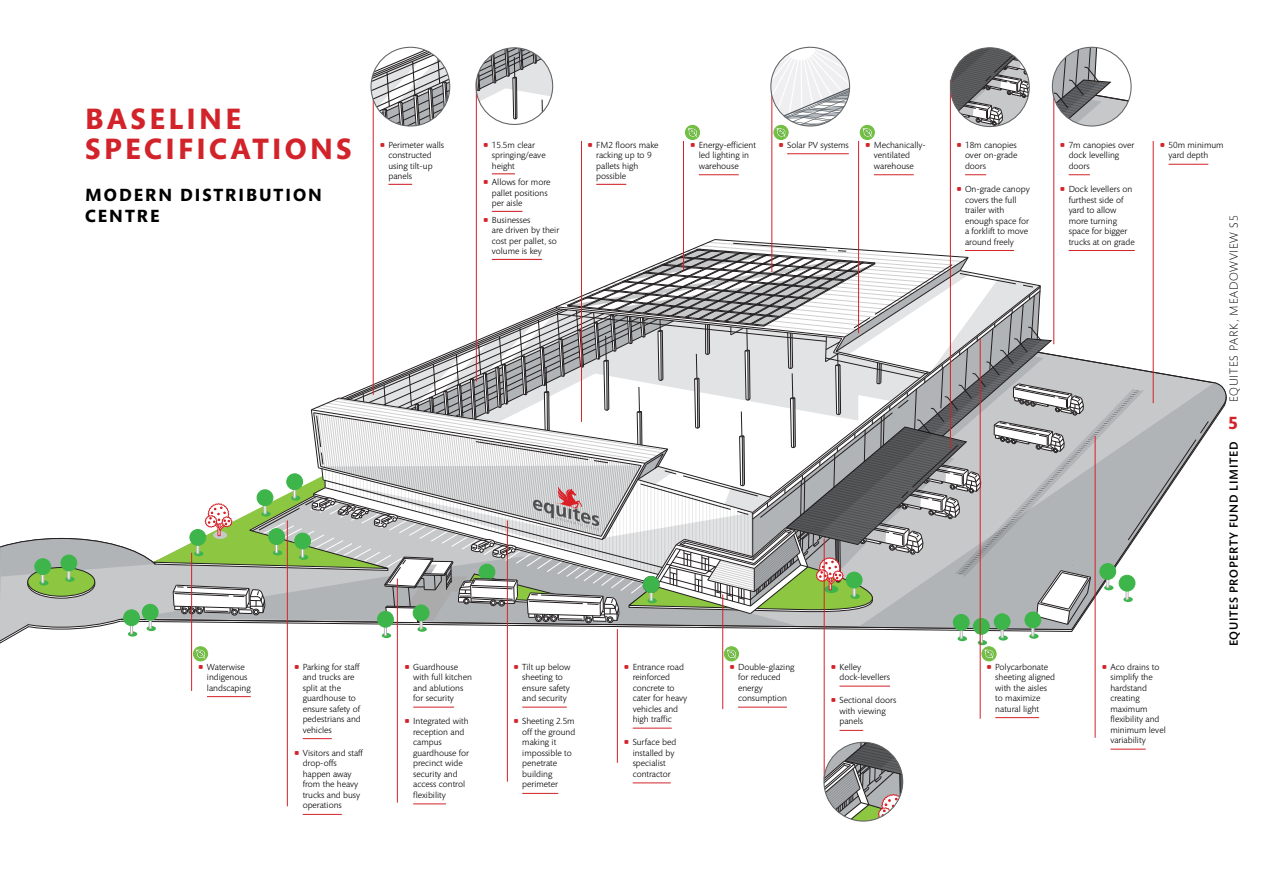
<style>
.page{position:relative;width:1263px;height:893px;background:#fff}
.page>*{position:absolute;margin:0;border:0;box-sizing:border-box;transform-origin:0 0}
.t1{font:700 30px/30px "Mundo Sans Pro";letter-spacing:.11em;color:#d2232a}
.t2{font:700 18px/21px "Mundo Sans Pro";letter-spacing:.11em;color:#000}
.t3{font:700 18px "Mundo Sans Pro";color:#d2232a}
.t4{font:500 12px "Mundo Sans Pro";letter-spacing:.06em;color:#000}
.t5{font:300 12px "Mundo Sans Pro";letter-spacing:.06em;color:#000}
.t6{font:9px/10.5px "Mundo Sans Pro";color:#000}
</style>
<div class="page">
<svg style="left:492px;top:173px;width:23px;height:1px"></svg>
<hr style="left:492px;top:211px;width:30px;height:1px;background:#d2232a">
<hr style="left:522px;top:707px;width:45px;height:1px;background:#d2232a">
<hr style="left:522px;top:793px;width:36px;height:1px;background:#d2232a">
<hr style="left:633px;top:728px;width:39px;height:1px;background:#d2232a">
<hr style="left:633px;top:782px;width:38px;height:1px;background:#d2232a">
<hr style="left:413px;top:707px;width:41px;height:1px;background:#d2232a">
<hr style="left:413px;top:803px;width:33px;height:1px;background:#d2232a">
<svg style="left:303px;top:738px;width:29px;height:1px"></svg>
<hr style="left:303px;top:814px;width:39px;height:1px;background:#d2232a">
<hr style="left:207px;top:696px;width:44px;height:1px;background:#d2232a">
<hr style="left:787px;top:153px;width:62px;height:1px;background:#d2232a">
<hr style="left:874px;top:174px;width:40px;height:1px;background:#d2232a">
<svg style="left:1069px;top:174px;width:21px;height:1px"></svg>
<hr style="left:1168px;top:164px;width:40px;height:1px;background:#d2232a">
<hr style="left:1110px;top:749px;width:36px;height:1px;background:#d2232a">
<hr style="left:596px;top:184px;width:30px;height:1px;background:#d2232a">
<hr style="left:699px;top:174px;width:40px;height:1px;background:#d2232a">
<svg style="left:965px;top:174px;width:21px;height:1px"></svg>
<hr style="left:995px;top:717px;width:44px;height:1px;background:#d2232a">
<hr style="left:738px;top:707px;width:49px;height:1px;background:#d2232a">
<hr style="left:476px;top:80px;width:1px;height:301px;background:#d2232a">
<hr style="left:581px;top:141px;width:1px;height:281px;background:#d2232a">
<hr style="left:683px;top:141px;width:1px;height:129px;background:#d2232a">
<hr style="left:824px;top:538px;width:1px;height:241px;background:#d2232a">
<hr style="left:950px;top:80px;width:1px;height:369px;background:#d2232a">
<hr style="left:772px;top:80px;width:1px;height:192px;background:#d2232a">
<hr style="left:858px;top:141px;width:1px;height:192px;background:#d2232a">
<hr style="left:1053px;top:80px;width:1px;height:264px;background:#d2232a">
<hr style="left:1153px;top:141px;width:1px;height:262px;background:#d2232a">
<hr style="left:1095px;top:436px;width:1px;height:302px;background:#d2232a">
<hr style="left:980px;top:339px;width:1px;height:380px;background:#d2232a">
<hr style="left:722px;top:594px;width:1px;height:115px;background:#d2232a">
<svg style="left:950px;top:49px;width:79px;height:78px"></svg>
<div style="left:950px;top:47px;width:80px;height:80px;border:1px solid #636466;border-radius:50%"></div>
<svg style="left:824px;top:742px;width:80px;height:78px"></svg>
<div style="left:823px;top:742px;width:80px;height:80px;border:1px solid #636466;border-radius:50%"></div>
<svg style="left:1052px;top:47px;width:78px;height:79px"></svg>
<div style="left:1052px;top:47px;width:80px;height:80px;border:1px solid #636466;border-radius:50%"></div>
<svg style="left:388px;top:184px;width:24px;height:1px"></svg>
<hr style="left:373px;top:78px;width:1px;height:317px;background:#d2232a">
<hr style="left:507px;top:520px;width:1px;height:262px;background:#d2232a">
<hr style="left:617px;top:629px;width:1px;height:134px;background:#d2232a">
<hr style="left:397px;top:579px;width:1px;height:224px;background:#d2232a">
<hr style="left:287px;top:520px;width:1px;height:286px;background:#d2232a">
<hr style="left:191px;top:553px;width:1px;height:138px;background:#d2232a">
<hr style="left:839px;top:686px;width:51px;height:1px;background:#d2232a">
<svg style="left:839px;top:730px;width:24px;height:1px"></svg>
<svg style="left:372px;top:47px;width:78px;height:79px"></svg>
<div style="left:370px;top:47px;width:80px;height:80px;border:1px solid #636466;border-radius:50%"></div>
<svg style="left:476px;top:48px;width:77px;height:76px"></svg>
<div style="left:475px;top:47px;width:78px;height:78px;border:1px solid #636466;border-radius:50%"></div>
<div style="left:774px;top:125px;width:14px;height:15px;background:#72bf44;border-radius:50%"></div>
<svg style="left:771px;top:47px;width:78px;height:90px"></svg>
<div style="left:773px;top:125px;width:15px;height:15px;border:1px solid #72bf44;border-radius:50%"></div>
<div style="left:685px;top:125px;width:15px;height:15px;background:#72bf44;border-radius:50%"></div>
<svg style="left:688px;top:128px;width:9px;height:9px"></svg>
<div style="left:685px;top:125px;width:15px;height:15px;border:1px solid #72bf44;border-radius:50%"></div>
<div style="left:860px;top:125px;width:14px;height:15px;background:#72bf44;border-radius:50%"></div>
<svg style="left:863px;top:128px;width:9px;height:9px"></svg>
<div style="left:860px;top:125px;width:15px;height:15px;border:1px solid #72bf44;border-radius:50%"></div>
<div style="left:724px;top:647px;width:14px;height:14px;background:#8ecc69;border-radius:50%"></div>
<div style="left:724px;top:646px;width:15px;height:15px;border:1px solid #72bf44;border-radius:50%"></div>
<div style="left:193px;top:646px;width:15px;height:15px;border:1px solid #72bf44;border-radius:50%"></div>
<div style="left:982px;top:647px;width:14px;height:14px;background:#78c24d;border-radius:50%"></div>
<svg style="left:1px;top:239px;width:1209px;height:420px"></svg>
<div style="left:981px;top:646px;width:15px;height:15px;border:1px solid #72bf44;border-radius:50%"></div>
<h1 class="t1" style="left:85px;top:103px;width:268px">BASELINE<br>SPECIFICATIONS</h1>
<h2 class="t2" style="left:85px;top:184px;width:238px">MODERN DISTRIBUTION<br>CENTRE</h2>
<p class="t6" style="left:207px;top:661px;width:45px">Waterwise indigenous landscaping</p>
<p class="t6" style="left:303px;top:661px;width:60px">Parking for staff and trucks are split at the guardhouse to ensure safety of pedestrians and vehicles</p>
<p class="t6" style="left:303px;top:747px;width:62px">Visitors and staff drop-offs happen away from the heavy trucks and busy operations</p>
<p class="t6" style="left:388px;top:139px;width:57px">Perimeter walls constructed using tilt-up panels</p>
<p class="t6" style="left:492px;top:139px;width:55px">15.5m clear springing/eave height</p>
<p class="t6" style="left:492px;top:177px;width:60px">Allows for more pallet positions per aisle</p>
<p class="t6" style="left:492px;top:214px;width:69px">Businesses<br>are driven by their cost per pallet, so volume is key</p>
<p class="t6" style="left:413px;top:661px;width:60px">Guardhouse with full kitchen and ablutions for security</p>
<p class="t6" style="left:413px;top:716px;width:57px">Integrated with reception and campus guardhouse for precinct wide security and access control flexibility</p>
<p class="t6" style="left:522px;top:661px;width:50px">Tilt up below sheeting to ensure safety and security</p>
<p class="t6" style="left:522px;top:716px;width:55px">Sheeting 2.5m off the ground making it impossible to penetrate building perimeter</p>
<p class="t6" style="left:596px;top:139px;width:64px">FM2 floors make racking up to 9 pallets high possible</p>
<p class="t6" style="left:699px;top:139px;width:59px">Energy-efficient led lighting in warehouse</p>
<p class="t6" style="left:965px;top:139px;width:54px;text-align:justify">18m canopies over on-grade doors</p>
<p class="t6" style="left:965px;top:184px;width:66px">On-grade canopy covers the full trailer with enough space for a forklift to move around freely</p>
<p class="t6" style="left:787px;top:139px;width:63px">Solar PV systems</p>
<p class="t6" style="left:874px;top:139px;width:54px">Mechanically&shy;ventilated warehouse</p>
<p class="t6" style="left:1069px;top:139px;width:67px">7m canopies over dock levelling doors</p>
<p class="t6" style="left:1069px;top:184px;width:68px">Dock levellers on furthest side of yard to allow more turning space for bigger trucks at on grade</p>
<p class="t6" style="left:1168px;top:139px;width:57px">50m minimum yard depth</p>
<h3 class="t5" style="left:1226px;top:402px;width:188px;rotate:-90deg">EQUITES PARK, MEADOWVIEW S5</h3>
<h2 class="t3" style="left:1228px;top:411px;width:11px">5</h2>
<h3 class="t4" style="left:1226px;top:646px;width:206px;rotate:-90deg">EQUITES PROPERTY FUND LIMITED</h3>
<p class="t6" style="left:633px;top:661px;width:56px">Entrance road reinforced concrete to cater for heavy vehicles and high traffic</p>
<p class="t6" style="left:633px;top:737px;width:45px">Surface bed installed by specialist contractor</p>
<p class="t6" style="left:738px;top:661px;width:58px">Double-glazing for reduced energy consumption</p>
<p class="t6" style="left:839px;top:661px;width:52px">Kelley dock-levellers</p>
<p class="t6" style="left:839px;top:695px;width:58px">Sectional doors with viewing panels</p>
<p class="t6" style="left:995px;top:661px;width:61px">Polycarbonate sheeting aligned with the aisles to maximize natural light</p>
<p class="t6" style="left:1110px;top:661px;width:57px">Aco drains to simplify the hardstand creating maximum flexibility and minimum level variability</p>
</div>
